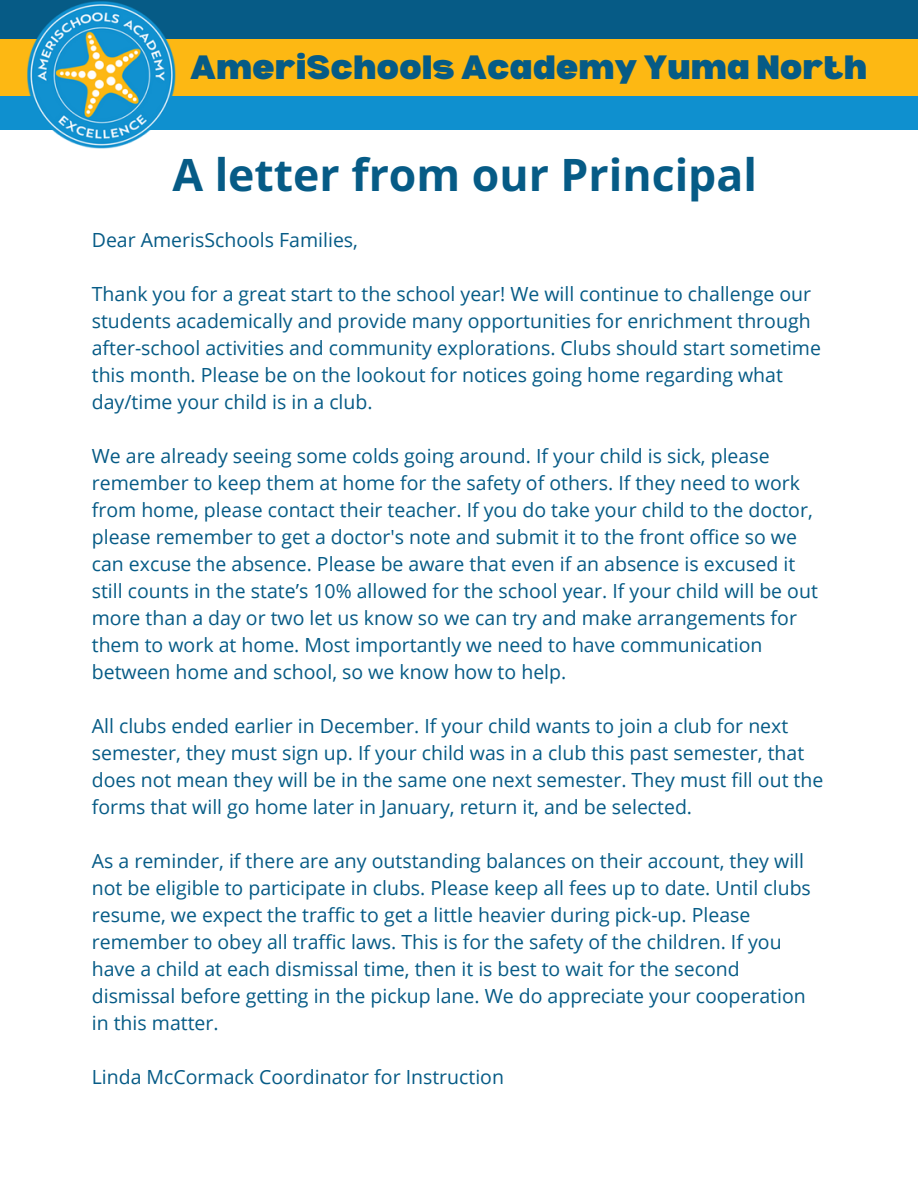
<style>
.page{position:relative;width:918px;height:1188px;background:#fff}
.page>*{position:absolute;margin:0;border:0;box-sizing:border-box;transform-origin:0 0}
.t1{font:700 44.55px "Open Sans";color:#065b86}
.t2{font:900 33px "Bernoru";color:#065b86}
.t3{font:19.5px/27px "Open Sans";color:#065b86}
</style>
<div class="page">
<div style="left:0;top:95px;width:918px;height:35px;background:#0f90cf"></div>
<div style="left:0;top:0;width:918px;height:39px;background:#065b86"></div>
<div style="left:0;top:39px;width:918px;height:56px;background:#fdb813"></div>
<img style="left:28px;top:1px;width:147px;height:147px">
<h2 class="t2" style="left:190px;top:48px;width:678px">AmeriSchools Academy Yuma North</h2>
<p class="t1" style="left:172px;top:143px;width:586px">A letter from our Principal</p>
<h1 class="t3" style="left:92px;top:225px;width:268px">Dear AmerisSchools Families,</h1>
<p class="t3" style="left:92px;top:279px;width:731px">Thank you for a great start to the school year! We will continue to challenge our students academically and provide many opportunities for enrichment through after-school activities and community explorations. Clubs should start sometime this month. Please be on the lookout for notices going home regarding what day/time your child is in a club.</p>
<p class="t3" style="left:92px;top:441px;width:728px">We are already seeing some colds going around. If your child is sick, please remember to keep them at home for the safety of others. If they need to work from home, please contact their teacher. If you do take your child to the doctor, please remember to get a doctor's note and submit it to the front office so we can excuse the absence. Please be aware that even if an absence is excused it still counts in the state’s 10% allowed for the school year. If your child will be out more than a day or two let us know so we can try and make arrangements for them to work at home. Most importantly we need to have communication between home and school, so we know how to help.</p>
<p class="t3" style="left:92px;top:711px;width:733px">All clubs ended earlier in December. If your child wants to join a club for next semester, they must sign up. If your child was in a club this past semester, that does not mean they will be in the same one next semester. They must fill out the forms that will go home later in January, return it, and be selected.</p>
<p class="t3" style="left:92px;top:846px;width:721px">As a reminder, if there are any outstanding balances on their account, they will not be eligible to participate in clubs. Please keep all fees up to date. Until clubs resume, we expect the traffic to get a little heavier during pick-up. Please remember to obey all traffic laws. This is for the safety of the children. If you have a child at each dismissal time, then it is best to wait for the second dismissal before getting in the pickup lane. We do appreciate your cooperation in this matter.</p>
<p class="t3" style="left:92px;top:1062px;width:414px">Linda McCormack Coordinator for Instruction</p>
</div>
